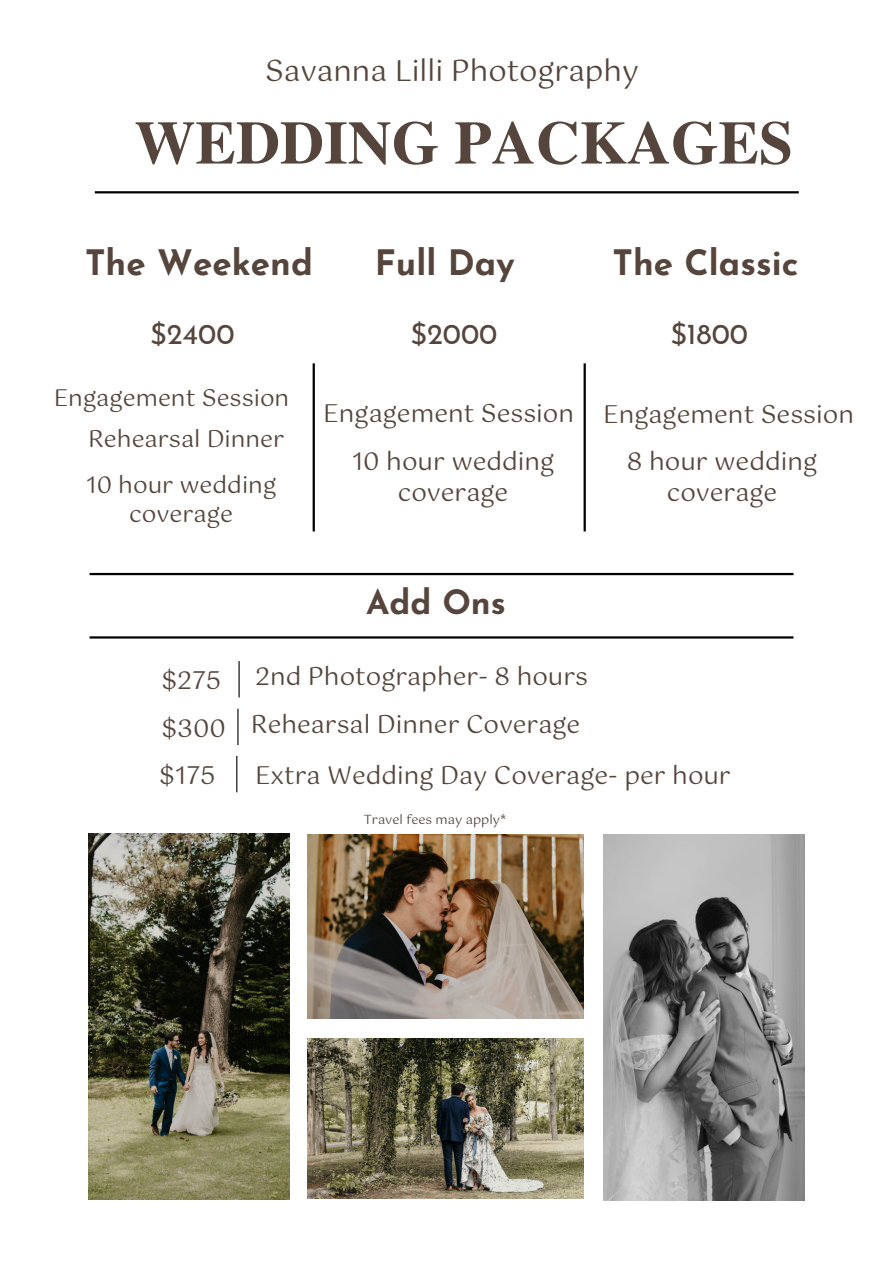
<style>
.page{position:relative;width:894px;height:1264px;background:#fff}
.page>*{position:absolute;margin:0;border:0;box-sizing:border-box;transform-origin:0 0}
.t1{font:700 60.9px "Te X Gyre Termes";color:#55453c}
.t2{font:700 34.95px "Josefin Sans";color:#55453c}
.t3{font:700 33.6px "Josefin Sans";color:#55453c}
.t4{font:29.25px "Gotu";color:#55453c}
.t5{font:29.1px "Josefin Sans";color:#55453c}
.t6{font:24.75px/31.5px "Gotu";color:#55453c;text-align:center}
.t7{font:23.25px/29.2px "Gotu";color:#55453c;text-align:center}
.t8{font:12.75px "Gotu";color:#55453c}
</style>
<div class="page">
<img style="left:603px;top:834px;width:201px;height:365px">
<img style="left:88px;top:833px;width:201px;height:366px">
<img style="left:307px;top:834px;width:276px;height:184px">
<img style="left:307px;top:1038px;width:276px;height:160px">
<hr style="left:312px;top:363px;width:3px;height:168px;background:#000">
<hr style="left:583px;top:363px;width:2px;height:168px;background:#000">
<hr style="left:89px;top:636px;width:704px;height:2px;background:#000">
<hr style="left:89px;top:573px;width:704px;height:2px;background:#000">
<hr style="left:238px;top:661px;width:1px;height:36px;background:#000">
<hr style="left:237px;top:708px;width:1px;height:37px;background:#000">
<hr style="left:95px;top:191px;width:703px;height:2px;background:#000">
<hr style="left:236px;top:756px;width:1px;height:36px;background:#000">
<p class="t4" style="left:265px;top:54px;width:375px">Savanna Lilli Photography</p>
<h4 class="t1" style="left:134px;top:95px;width:659px">WEDDING PACKAGES</h4>
<h4 class="t2" style="left:85px;top:249px;width:229px">The Weekend</h4>
<h3 class="t2" style="left:375px;top:249px;width:141px">Full Day</h3>
<h4 class="t2" style="left:612px;top:249px;width:187px">The Classic</h4>
<h4 class="t5" style="left:150px;top:322px;width:86px">$2400</h4>
<h4 class="t5" style="left:410px;top:322px;width:88px">$2000</h4>
<h4 class="t5" style="left:670px;top:322px;width:79px">$1800</h4>
<h4 class="t7" style="left:54px;top:384px;width:237px">Engagement Session</h4>
<h2 class="t7" style="left:88px;top:424px;width:198px">Rehearsal Dinner</h2>
<h4 class="t7" style="left:86px;top:470px;width:192px">10 hour wedding coverage</h4>
<h4 class="t6" style="left:323px;top:398px;width:252px">Engagement Session</h4>
<h4 class="t6" style="left:351px;top:445px;width:204px">10 hour wedding coverage</h4>
<h4 class="t6" style="left:603px;top:398px;width:252px">Engagement Session</h4>
<h4 class="t6" style="left:626px;top:445px;width:192px">8 hour wedding coverage</h4>
<p class="t6" style="left:161px;top:664px;width:61px">$275</p>
<p class="t6" style="left:161px;top:712px;width:66px">$300</p>
<h3 class="t3" style="left:366px;top:588px;width:141px">Add Ons</h3>
<h3 class="t6" style="left:255px;top:661px;width:334px">2nd Photographer- 8 hours</h3>
<h4 class="t6" style="left:251px;top:708px;width:331px">Rehearsal Dinner Coverage</h4>
<h2 class="t6" style="left:159px;top:759px;width:58px">$175</h2>
<p class="t6" style="left:255px;top:759px;width:477px">Extra Wedding Day Coverage- per hour</p>
<p class="t8" style="left:364px;top:811px;width:144px">Travel fees may apply*</p>
</div>
